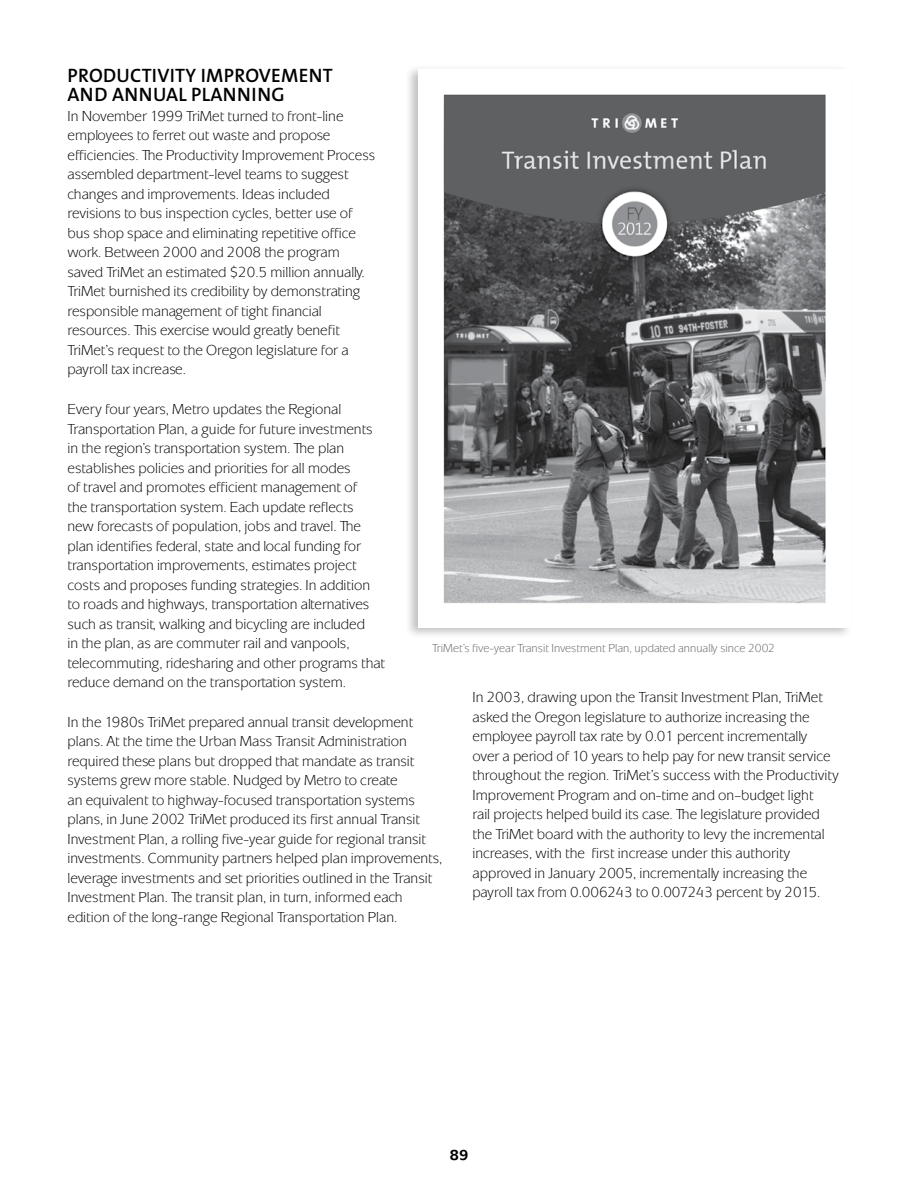
<style>
.page{position:relative;width:918px;height:1188px;background:#fff}
.page>*{position:absolute;margin:0;border:0;box-sizing:border-box;transform-origin:0 0}
.t1{font:600 19.5px/19.5px "The Mix B W6";letter-spacing:.015em;color:#000}
.t2{font:15px/19.5px "Mixage ITC Std";color:#000}
.t3{font:700 15px "Mixage ITC";color:#000}
.t4{font:12px "Mixage ITC Std";color:#636466}
</style>
<div class="page">
<div style="left:405px;top:65px;width:447px;height:574px;background:#000;opacity:.24"></div>
<img style="left:419px;top:70px;width:431px;height:558px">
<h1 class="t1" style="left:68px;top:66px;width:267px">PRODUCTIVITY IMPROVEMENT<br>AND ANNUAL PLANNING</h1>
<p class="t2" style="left:68px;top:106px;width:309px">In November 1999 TriMet turned to front-line employees to ferret out waste and propose efficiencies. The Productivity Improvement Process assembled department-level teams to suggest changes and improvements. Ideas included revisions to bus inspection cycles, better use of bus shop space and eliminating repetitive office work. Between 2000 and 2008 the program saved TriMet an estimated $20.5 million annually.<br>TriMet burnished its credibility by demonstrating responsible management of tight financial resources. This exercise would greatly benefit TriMet’s request to the Oregon legislature for a payroll tax increase.</p>
<p class="t2" style="left:68px;top:399px;width:319px">Every four years, Metro updates the Regional Transportation Plan, a guide for future investments in the region’s transportation system. The plan establishes policies and priorities for all modes<br>of travel and promotes efficient management of<br>the transportation system. Each update reflects<br>new forecasts of population, jobs and travel. The plan identifies federal, state and local funding for transportation improvements, estimates project costs and proposes funding strategies. In addition to roads and highways, transportation alternatives such as transit, walking and bicycling are included<br>in the plan, as are commuter rail and vanpools, telecommuting, ridesharing and other programs that reduce demand on the transportation system.</p>
<p class="t2" style="left:68px;top:712px;width:376px">In the 1980s TriMet prepared annual transit development plans. At the time the Urban Mass Transit Administration required these plans but dropped that mandate as transit systems grew more stable. Nudged by Metro to create<br>an equivalent to highway-focused transportation systems plans, in June 2002 TriMet produced its first annual Transit Investment Plan, a rolling five-year guide for regional transit investments. Community partners helped plan improvements, leverage investments and set priorities outlined in the Transit Investment Plan. The transit plan, in turn, informed each edition of the long-range Regional Transportation Plan.</p>
<p class="t4" style="left:432px;top:641px;width:344px">TriMet’s five-year Transit Investment Plan, updated annually since 2002</p>
<p class="t2" style="left:472px;top:688px;width:368px">In 2003, drawing upon the Transit Investment Plan, TriMet asked the Oregon legislature to authorize increasing the employee payroll tax rate by 0.01 percent incrementally<br>over a period of 10 years to help pay for new transit service throughout the region. TriMet’s success with the Productivity Improvement Program and on-time and on–budget light<br>rail projects helped build its case. The legislature provided the TriMet board with the authority to levy the incremental increases, with the first increase under this authority approved in January 2005, incrementally increasing the payroll tax from 0.006243 to 0.007243 percent by 2015.</p>
<p class="t3" style="left:450px;top:1146px;width:20px">89</p>
</div>
